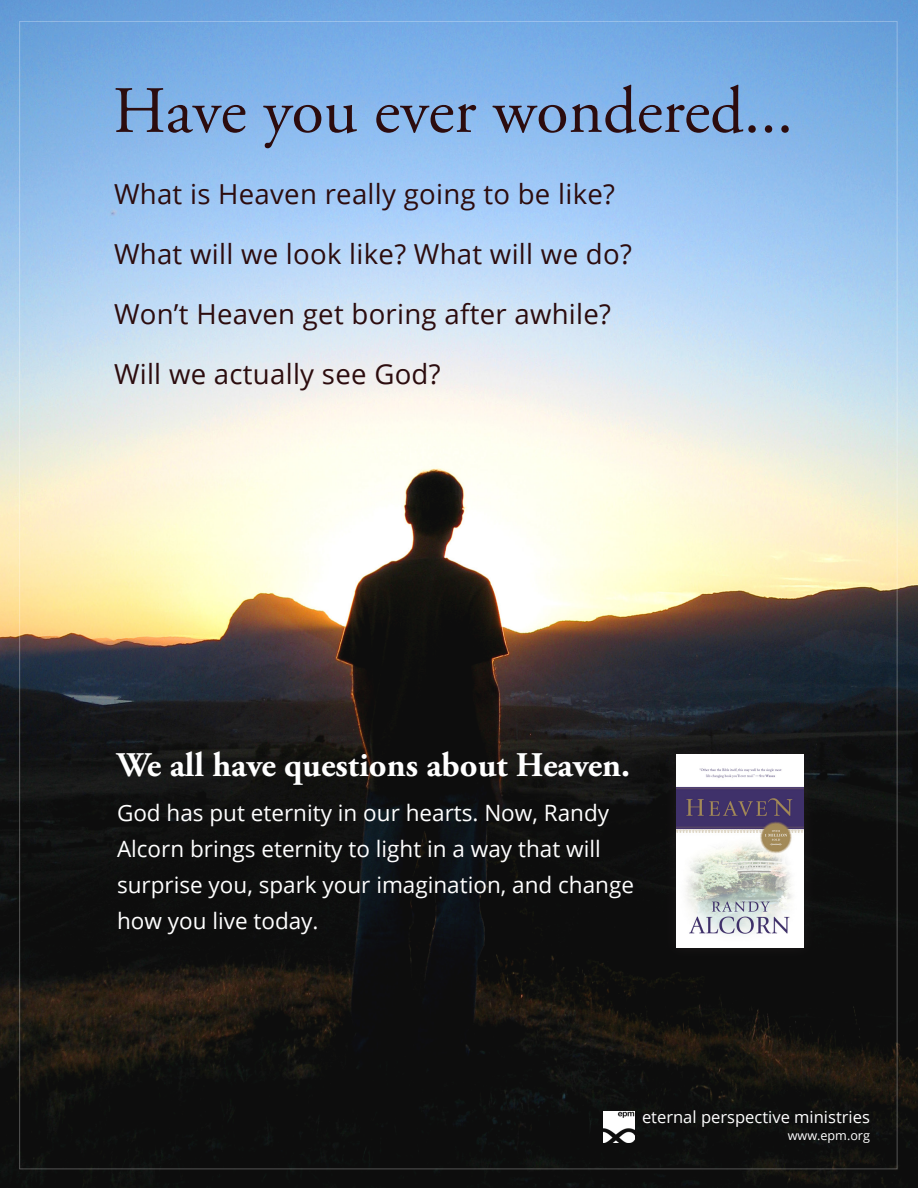
<style>
.page{position:relative;width:918px;height:1188px;background:#fff}
.page>*{position:absolute;margin:0;border:0;box-sizing:border-box;transform-origin:0 0}
.t1{font:66px "Adobe Garamond Pro";color:#2c0c0e}
.t2{font:700 34.5px "Adobe Garamond Pro";color:#fff}
.t3{font:27.6px "Open Sans";letter-spacing:.01em;color:#2c0c0e}
.t4{font:22.5px/36px "Open Sans";color:#fff}
.t5{font:16.5px "Open Sans";color:#fff}
.t6{font:12.6px "Open Sans";color:#fff}
</style>
<div class="page">
<img style="left:0;top:0;width:918px;height:1188px">
<img style="left:603px;top:1112px;width:31px;height:31px">
<div style="left:664px;top:742px;width:153px;height:218px;background:#111"></div>
<img style="left:676px;top:755px;width:128px;height:193px">
<p class="t1" style="left:113px;top:71px;width:682px">Have you ever wondered...</p>
<p class="t3" style="left:114px;top:175px;width:503px">What is Heaven really going to be like?</p>
<p class="t3" style="left:114px;top:235px;width:519px">What will we look like? What will we do?</p>
<p class="t3" style="left:114px;top:295px;width:499px">Won’t Heaven get boring after awhile?</p>
<p class="t3" style="left:114px;top:355px;width:328px">Will we actually see God?</p>
<p class="t2" style="left:117px;top:745px;width:515px">We all have questions about Heaven.</p>
<p class="t4" style="left:117px;top:794px;width:519px">God has put eternity in our hearts. Now, Randy Alcorn brings eternity to light in a way that will surprise you, spark your imagination, and change how you live today.</p>
<p class="t5" style="left:642px;top:1106px;width:229px">eternal perspective ministries</p>
<p class="t6" style="left:788px;top:1127px;width:84px">www.epm.org</p>
</div>
